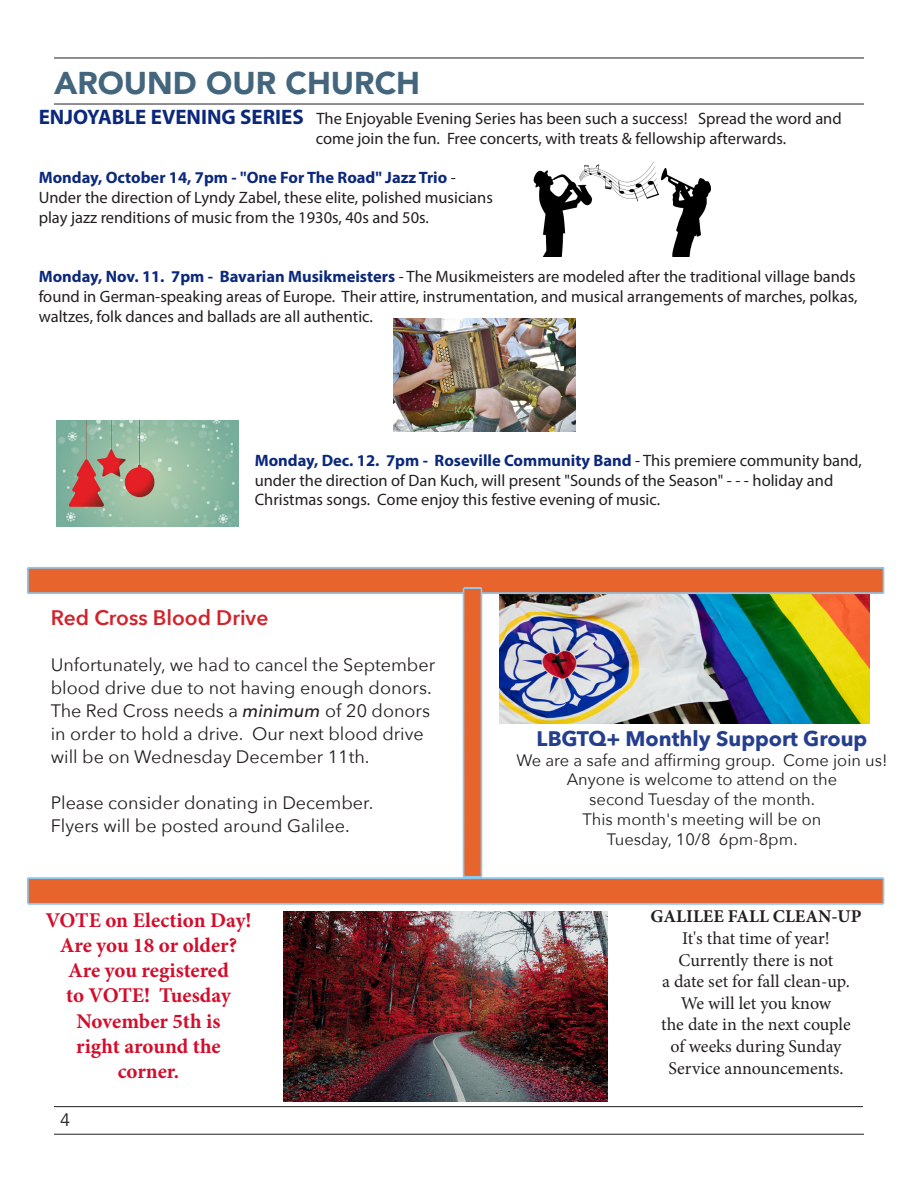
<style>
.page{position:relative;width:918px;height:1188px;background:#fff}
.page>*{position:absolute;margin:0;border:0;box-sizing:border-box;transform-origin:0 0}
.t1{font:900 31.5px "Avenir";color:#43667d}
.t2{font:700 21px "Minion Pro";letter-spacing:-.005em;color:#d30d2b}
.t3{font:700 21px "Avenir Next";color:#253f8e}
.t4{font:600 21px "Avenir Next";color:#d1232a}
.t5{font:18px/23px "Avenir Next";color:#231f20}
.t6{font:18px "Minion Pro";color:#231f20}
.t7{font:700 18px "Minion Pro";color:#231f20}
.t8{font:18px "Avenir";color:#231f20}
.t9{font:16.5px/19.8px "Myriad Pro";color:#231f20}
.t10{font:16.5px "Avenir Next";color:#231f20}
.s1{font-weight:700;font-size:21px;color:#0c287b}
.s2{font-weight:700;color:#0c287b}
.s3{font-weight:500;font-style:italic}
</style>
<div class="page">
<hr style="left:54px;top:58px;width:810px;height:1px;background:#231f20">
<hr style="left:54px;top:104px;width:810px;height:1px;background:#231f20">
<hr style="left:54px;top:1134px;width:810px;height:1px;background:#231f20">
<hr style="left:54px;top:1106px;width:809px;height:1px;background:#231f20">
<img style="left:533px;top:163px;width:178px;height:93px">
<svg style="left:27px;top:567px;width:858px;height:338px"></svg>
<img style="left:394px;top:318px;width:182px;height:114px">
<img style="left:56px;top:420px;width:182px;height:106px">
<img style="left:284px;top:912px;width:324px;height:190px">
<p class="t1" style="left:54px;top:56px;width:368px">AROUND OUR CHURCH</p>
<p class="t9" style="left:39px;top:108px;width:805px"><span class="s1">ENJOYABLE EVENING SERIES</span> The Enjoyable Evening Series has been such a success! Spread the word and</p>
<p class="t9" style="left:316px;top:128px;width:472px">come join the fun. Free concerts, with treats &amp; fellowship afterwards.</p>
<p class="t9" style="left:39px;top:167px;width:456px"><span class="s2">Monday, October 14, 7pm - "One For The Road" Jazz Trio</span> -<br>Under the direction of Lyndy Zabel, these elite, polished musicians</p>
<p class="t9" style="left:39px;top:207px;width:392px">play jazz renditions of music from the 1930s, 40s and 50s.</p>
<p class="t9" style="left:39px;top:266px;width:820px;text-align:justify"><span class="s2">Monday, Nov. 11. 7pm - Bavarian Musikmeisters</span> - The Musikmeisters are modeled after the traditional village bands found in German-speaking areas of Europe. Their attire, instrumentation, and musical arrangements of marches, polkas, waltzes, folk dances and ballads are all authentic.</p>
<p class="t9" style="left:255px;top:450px;width:609px"><span class="s2">Monday, Dec. 12. 7pm - Roseville Community Band</span> - This premiere community band, under the direction of Dan Kuch, will present "Sounds of the Season" - - - holiday and<br>Christmas songs. Come enjoy this festive evening of music.</p>
<p class="t4" style="left:51px;top:600px;width:219px">Red Cross Blood Drive</p>
<p class="t5" style="left:51px;top:653px;width:386px">Unfortunately, we had to cancel the September blood drive due to not having enough donors.<br>The Red Cross needs a <span class="s3">minimum</span> of 20 donors in order to hold a drive. Our next blood drive will be on Wednesday December 11th.</p>
<p class="t5" style="left:51px;top:790px;width:324px">Please consider donating in December.</p>
<p class="t5" style="left:51px;top:813px;width:300px">Flyers will be posted around Galilee.</p>
<p class="t2" style="left:45px;top:905px;width:208px">VOTE on Election Day!</p>
<p class="t2" style="left:60px;top:930px;width:179px">Are you 18 or older?</p>
<p class="t2" style="left:68px;top:956px;width:162px">Are you registered</p>
<p class="t2" style="left:66px;top:981px;width:166px">to VOTE! Tuesday</p>
<p class="t2" style="left:77px;top:1006px;width:145px">November 5th is</p>
<p class="t2" style="left:76px;top:1031px;width:146px">right around the</p>
<p class="t2" style="left:118px;top:1056px;width:63px">corner.</p>
<p class="t8" style="left:60px;top:1109px;width:12px">4</p>
<p class="t3" style="left:537px;top:720px;width:332px">LBGTQ+ Monthly Support Group</p>
<p class="t10" style="left:516px;top:746px;width:373px">We are a safe and affirming group. Come join us!</p>
<p class="t10" style="left:567px;top:766px;width:272px">Anyone is welcome to attend on the</p>
<p class="t10" style="left:589px;top:786px;width:227px">second Tuesday of the month.</p>
<p class="t10" style="left:583px;top:805px;width:240px">This month's meeting will be on</p>
<p class="t10" style="left:607px;top:825px;width:192px">Tuesday, 10/8 6pm-8pm.</p>
<p class="t7" style="left:650px;top:904px;width:213px">GALILEE FALL CLEAN-UP</p>
<p class="t6" style="left:682px;top:926px;width:149px">It's that time of year!</p>
<p class="t6" style="left:679px;top:948px;width:156px">Currently there is not</p>
<p class="t6" style="left:662px;top:969px;width:189px">a date set for fall clean-up.</p>
<p class="t6" style="left:681px;top:991px;width:152px">We will let you know</p>
<p class="t6" style="left:661px;top:1013px;width:191px">the date in the next couple</p>
<p class="t6" style="left:670px;top:1034px;width:173px">of weeks during Sunday</p>
<p class="t6" style="left:668px;top:1056px;width:177px">Service announcements.</p>
</div>
